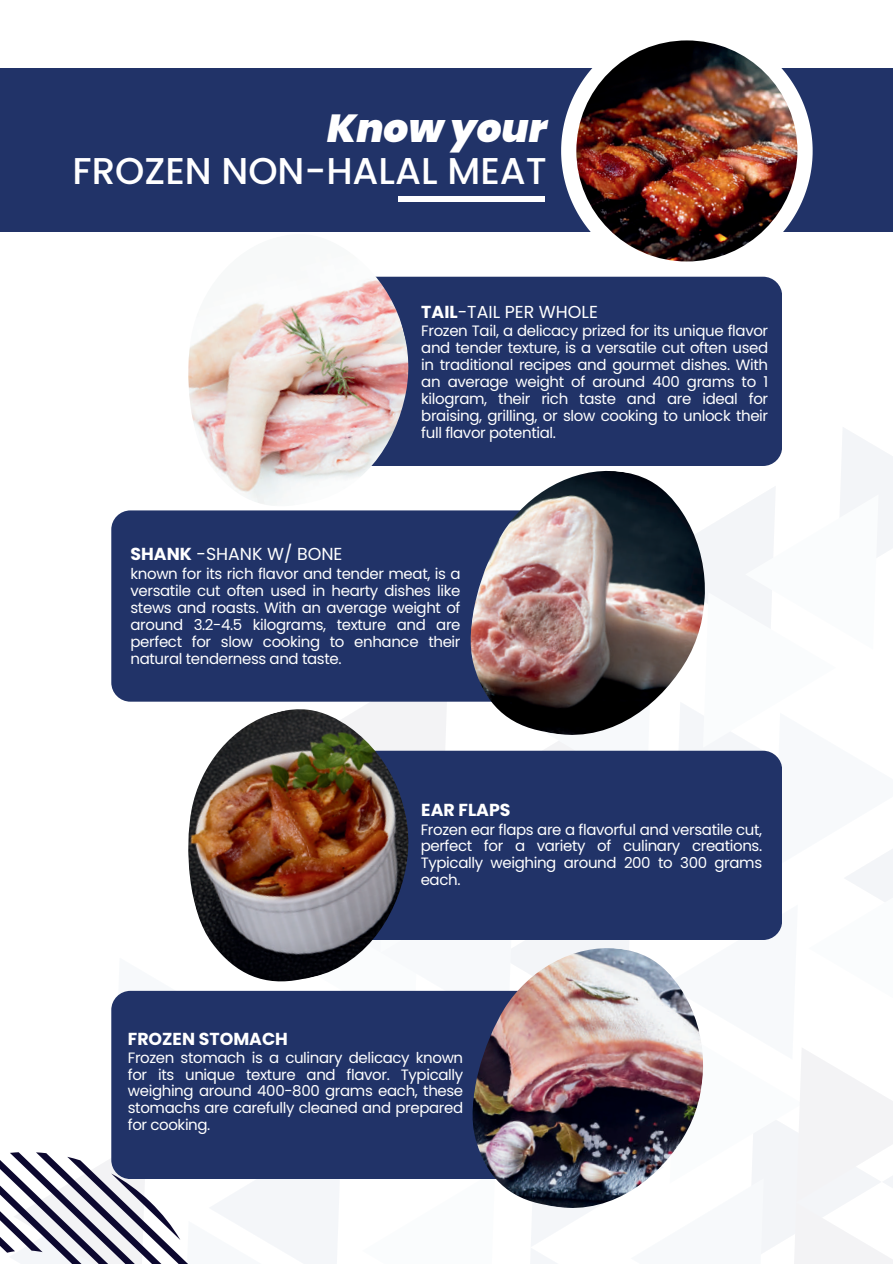
<style>
.page{position:relative;width:893px;height:1264px;background:#fff}
.page>*{position:absolute;margin:0;border:0;box-sizing:border-box;transform-origin:0 0}
.t1{font:italic 900 39px "Poppins";color:#fff}
.t2{font:500 37.35px "Poppins";color:#fff}
.t3{font:17.4px "Poppins";color:#fff}
.t4{font:700 17.4px "Poppins";color:#fff}
.t5{font:15px/16.8px "Poppins";letter-spacing:-.025em;color:#fff;text-align:justify}
.s1{font-weight:700}
</style>
<div class="page">
<svg style="left:712px;top:494px;width:180px;height:134px"></svg>
<svg style="left:114px;top:693px;width:778px;height:570px"></svg>
<svg style="left:0;top:1152px;width:204px;height:111px"></svg>
<div style="left:0;top:68px;width:892px;height:163px;background:#213368"></div>
<svg style="left:561px;top:43px;width:251px;height:234px"></svg>
<img style="left:576px;top:40px;width:221px;height:221px;border-radius:50%">
<div style="left:111px;top:510px;width:433px;height:191px;background:#213368;border-radius:19px"></div>
<img style="left:463px;top:470px;width:249px;height:276px">
<div style="left:353px;top:277px;width:429px;height:189px;background:#213368;border-radius:19px"></div>
<img style="left:184px;top:276px;width:232px;height:235px">
<div style="left:353px;top:750px;width:429px;height:190px;background:#213368;border-radius:19px"></div>
<img style="left:184px;top:708px;width:232px;height:279px">
<div style="left:398px;top:196px;width:146px;height:6px;background:#fff"></div>
<div style="left:111px;top:990px;width:426px;height:188px;background:#213368;border-radius:19px"></div>
<img style="left:465px;top:943px;width:245px;height:275px">
<h1 class="t1" style="left:327px;top:105px;width:221px">Know your</h1>
<h2 class="t2" style="left:72px;top:150px;width:476px">FROZEN NON-HALAL MEAT</h2>
<p class="t3" style="left:421px;top:301px;width:178px"><span class="s1">TAIL</span>-TAIL PER WHOLE</p>
<p class="t3" style="left:130px;top:544px;width:213px"><span class="s1">SHANK</span> -SHANK W/ BONE</p>
<p class="t5" style="left:421px;top:323px;width:348px">Frozen Tail, a delicacy prized for its unique flavor and tender texture, is a versatile cut often used in traditional recipes and gourmet dishes. With an average weight of around 400 grams to 1 kilogram, their rich taste and are ideal for braising, grilling, or slow cooking to unlock their full flavor potential.</p>
<p class="t5" style="left:130px;top:566px;width:331px">known for its rich flavor and tender meat, is a versatile cut often used in hearty dishes like stews and roasts. With an average weight of around 3.2-4.5 kilograms, texture and are perfect for slow cooking to enhance their natural tenderness and taste.</p>
<p class="t4" style="left:421px;top:799px;width:91px">EAR FLAPS</p>
<p class="t4" style="left:128px;top:1028px;width:162px">FROZEN STOMACH</p>
<p class="t5" style="left:420px;top:821px;width:343px">Frozen ear flaps are a flavorful and versatile cut, perfect for a variety of culinary creations.<br>Typically weighing around 200 to 300 grams each.</p>
<p class="t5" style="left:128px;top:1049px;width:337px">Frozen stomach is a culinary delicacy known for its unique texture and flavor. Typically weighing around 400-800 grams each, these stomachs are carefully cleaned and prepared for cooking.</p>
</div>
